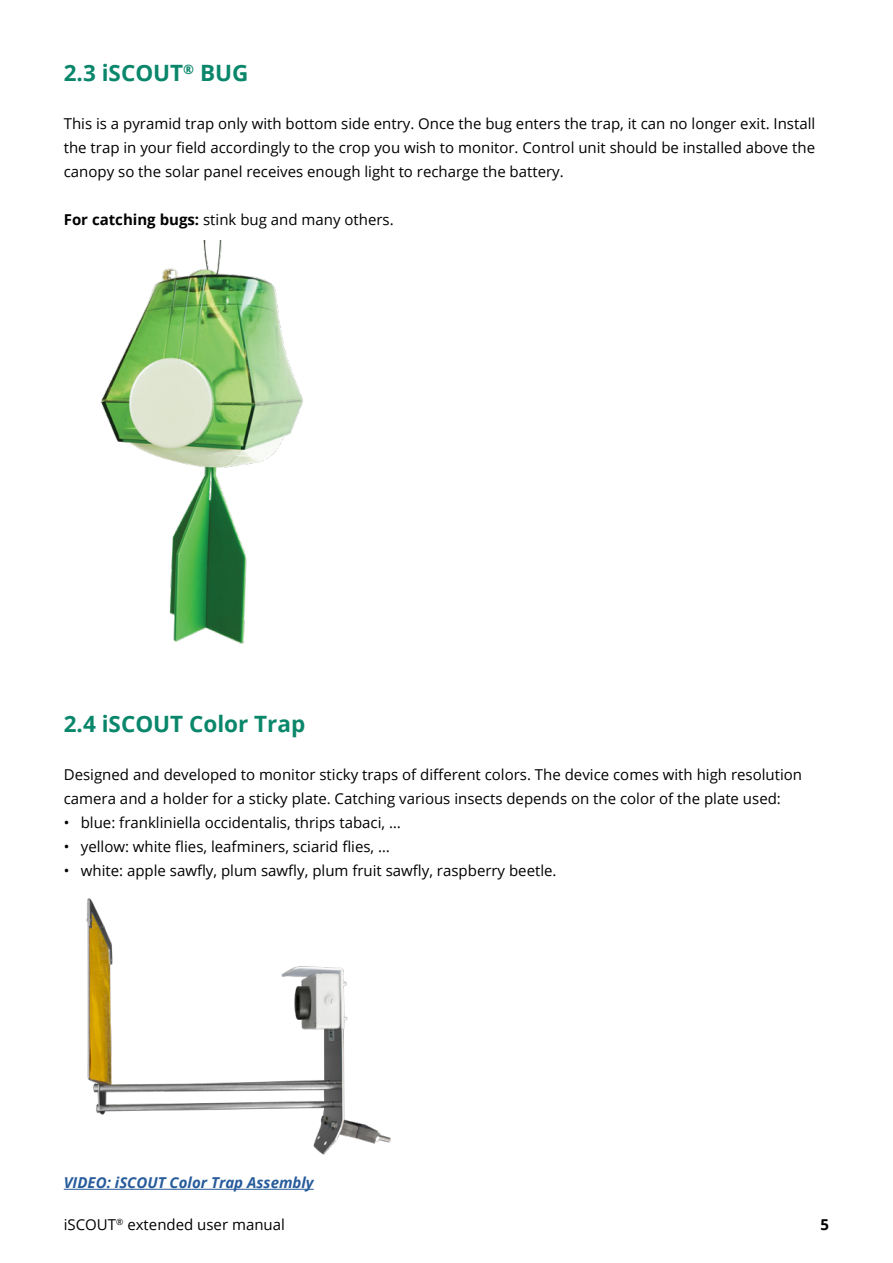
<style>
.page{position:relative;width:893px;height:1263px;background:#fff}
.page>*{position:absolute;margin:0;border:0;box-sizing:border-box;transform-origin:0 0}
.t1{font:700 22.5px "Open Sans";color:#0a876b}
.t2{font:15px/24px "Open Sans";color:#000;text-align:justify}
.t3{font:italic 700 15px "Open Sans";color:#275b9b}
.t4{font:700 15px "Open Sans";color:#000}
.s1{font-weight:700}
</style>
<div class="page">
<hr style="left:64px;top:1189px;width:250px;height:1px;background:#275b9b">
<img style="left:100px;top:240px;width:203px;height:404px">
<img style="left:86px;top:898px;width:305px;height:257px">
<h1 class="t1" style="left:64px;top:57px;width:186px">2.3 iSCOUT<sup>®</sup> BUG</h1>
<p class="t2" style="left:64px;top:111px;width:753px">This is a pyramid trap only with bottom side entry. Once the bug enters the trap, it can no longer exit. Install the trap in your field accordingly to the crop you wish to monitor. Control unit should be installed above the canopy so the solar panel receives enough light to recharge the battery.</p>
<p class="t2" style="left:64px;top:207px;width:331px"><span class="s1">For catching bugs:</span> stink bug and many others.</p>
<h1 class="t1" style="left:64px;top:708px;width:243px">2.4 iSCOUT Color Trap</h1>
<p class="t2" style="left:64px;top:762px;width:740px">Designed and developed to monitor sticky traps of different colors. The device comes with high resolution camera and a holder for a sticky plate. Catching various insects depends on the color of the plate used:</p>
<p class="t2" style="left:64px;top:810px;width:339px">• blue: frankliniella occidentalis, thrips tabaci, …</p>
<p class="t2" style="left:64px;top:834px;width:328px">• yellow: white flies, leafminers, sciarid flies, …</p>
<p class="t2" style="left:64px;top:858px;width:494px">• white: apple sawfly, plum sawfly, plum fruit sawfly, raspberry beetle.</p>
<p class="t3" style="left:64px;top:1172px;width:251px">VIDEO: iSCOUT Color Trap Assembly</p>
<p class="t2" style="left:64px;top:1212px;width:223px">iSCOUT<sup>®</sup> extended user manual</p>
<p class="t4" style="left:821px;top:1214px;width:10px">5</p>
</div>
